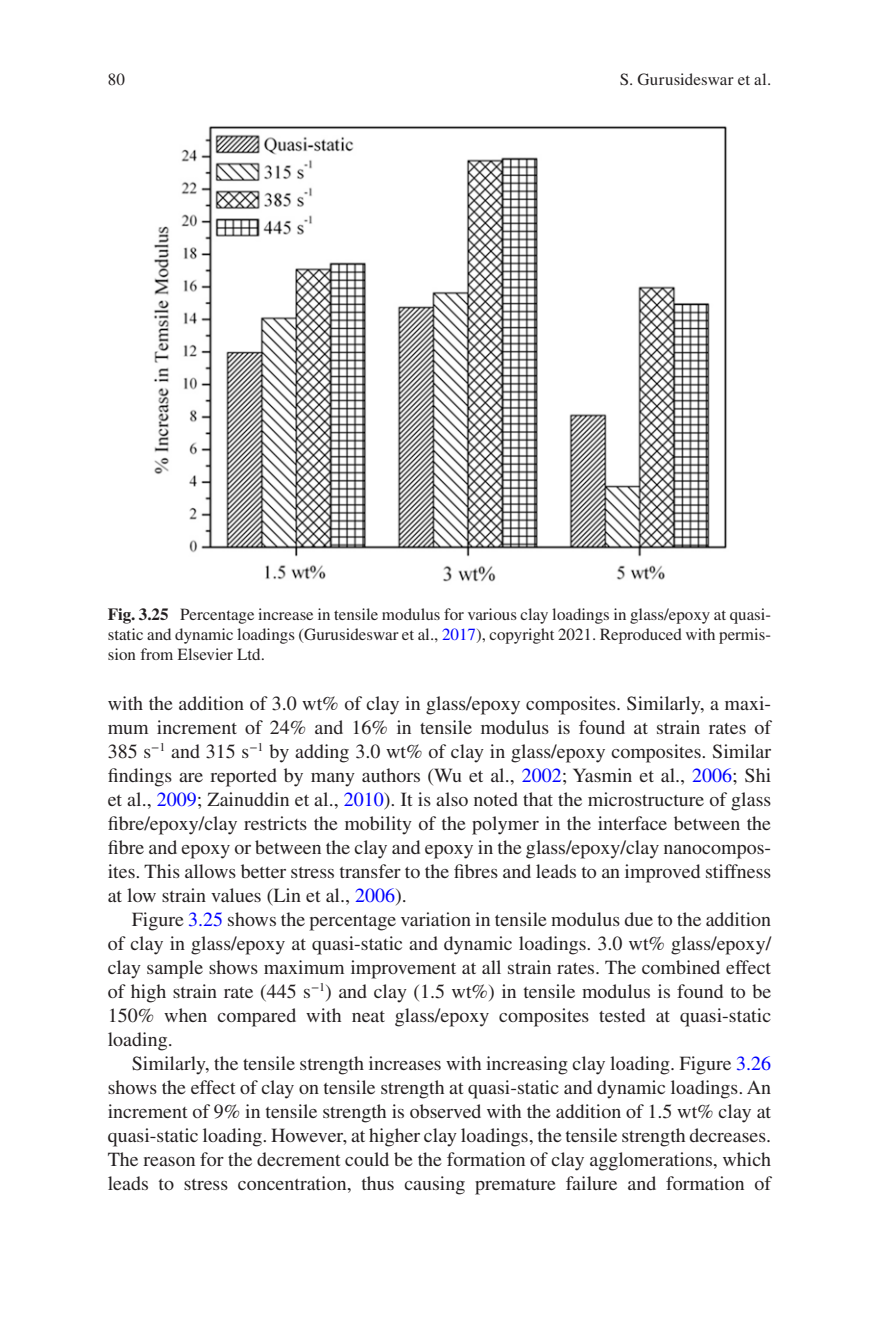
<style>
.page{position:relative;width:879px;height:1333px;background:#fff}
.page>*{position:absolute;margin:0;border:0;box-sizing:border-box;transform-origin:0 0}
.t1{font:20px/24px "Times LT Std";color:#231f20;text-align:justify}
.t2{font:17px/20px "Times LT Std";color:#231f20;text-align:justify}
.t3{font:17px "Times LT Std Roman 2";letter-spacing:.005em;color:#231f20}
.s1{font-weight:700}
.s2{color:#00f}
</style>
<div class="page">
<img style="left:153px;top:126px;width:574px;height:456px">
<p class="t2" style="left:108px;top:69px;width:19px">80</p>
<p class="t3" style="left:620px;top:70px;width:153px">S. Gurusideswar et al.</p>
<p class="t2" style="left:108px;top:604px;width:665px"><span class="s1">Fig. 3.25</span> Percentage increase in tensile modulus for various clay loadings in glass/epoxy at quasi&shy;static and dynamic loadings (Gurusideswar et al., <span class="s2">2017</span>), copyright 2021. Reproduced with permis&shy;sion from Elsevier Ltd.</p>
<p class="t1" style="left:108px;top:691px;width:665px">with the addition of 3.0 wt% of clay in glass/epoxy composites. Similarly, a maxi&shy;mum increment of 24% and 16% in tensile modulus is found at strain rates of 385 s<sup>−</sup><sup>1</sup> and 315 s<sup>−</sup><sup>1</sup> by adding 3.0 wt% of clay in glass/epoxy composites. Similar findings are reported by many authors (Wu et al., <span class="s2">2002</span>; Yasmin et al., <span class="s2">2006</span>; Shi et al., <span class="s2">2009</span>; Zainuddin et al., <span class="s2">2010</span>). It is also noted that the microstructure of glass fibre/epoxy/clay restricts the mobility of the polymer in the interface between the fibre and epoxy or between the clay and epoxy in the glass/epoxy/clay nanocompos&shy;ites. This allows better stress transfer to the fibres and leads to an improved stiffness at low strain values (Lin et al., <span class="s2">2006</span>).</p>
<p class="t1" style="left:108px;top:907px;width:665px;text-indent:24px">Figure <span class="s2">3.25</span> shows the percentage variation in tensile modulus due to the addition of clay in glass/epoxy at quasi-static and dynamic loadings. 3.0 wt% glass/epoxy/ clay sample shows maximum improvement at all strain rates. The combined effect of high strain rate (445 s<sup>−</sup><sup>1</sup>) and clay (1.5 wt%) in tensile modulus is found to be 150% when compared with neat glass/epoxy composites tested at quasi-static loading.</p>
<p class="t1" style="left:108px;top:1051px;width:665px;text-indent:24px">Similarly, the tensile strength increases with increasing clay loading. Figure <span class="s2">3.26 </span>shows the effect of clay on tensile strength at quasi-static and dynamic loadings. An increment of 9% in tensile strength is observed with the addition of 1.5 wt% clay at quasi-static loading. However, at higher clay loadings, the tensile strength decreases.<br>The reason for the decrement could be the formation of clay agglomerations, which leads to stress concentration, thus causing premature failure and formation of</p>
</div>
